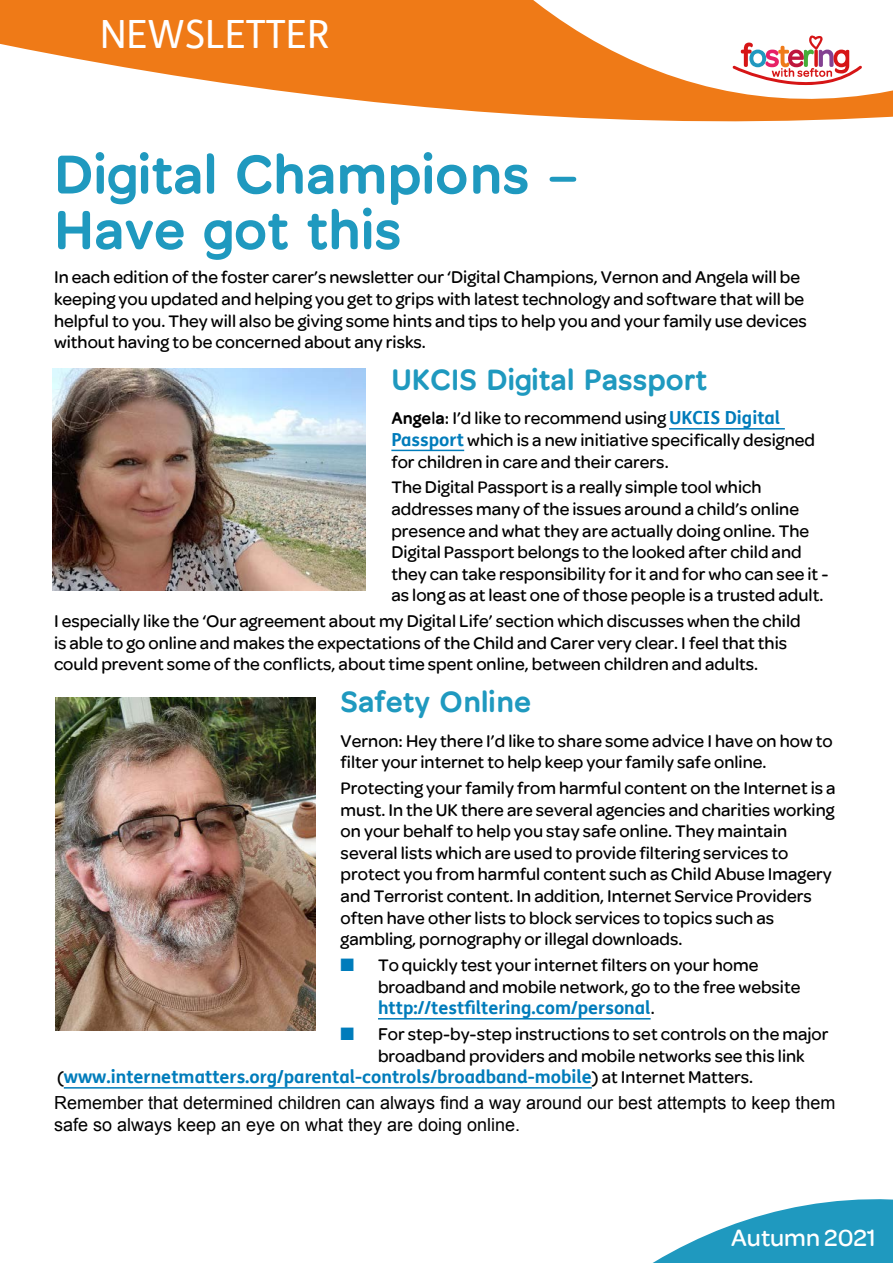
<style>
.page{position:relative;width:893px;height:1263px;background:#fff}
.page>*{position:absolute;margin:0;border:0;box-sizing:border-box;transform-origin:0 0}
.Heading_Blue{font:58.5px/55.5px "Omneisg Bold normal i";color:#1f99bf}
.t1{font:39px "FS Me";color:#fff}
.Heading_2_Blue{font:31.5px "Omneisg Bold normal i";color:#1f99bf}
.t2{font:500 25.05px "Omneiz";color:#fff}
.Body{font:500 18px/21.6px "Omneiz";color:#000}
.t3{font:18px/21.6px "Arial";color:#000}
.Body-2{font:700 18px "FS Me";color:#007cbb}
.s1{font-weight:700}
.s2{font-family:"FS Me";font-weight:700;color:#007cbb}
.s3{color:#007cbb}
.s4{font-family:"Omneiz";font-weight:500;color:#000}
</style>
<div class="page">
<svg style="left:0;top:0;width:785px;height:439px"></svg>
<svg style="left:400px;top:0;width:493px;height:178px"></svg>
<svg style="left:733px;top:36px;width:129px;height:49px"></svg>
<hr style="left:669px;top:428px;width:116px;height:1px;background:#007cbb">
<hr style="left:391px;top:450px;width:73px;height:1px;background:#007cbb">
<hr style="left:378px;top:1018px;width:273px;height:1px;background:#007cbb">
<hr style="left:64px;top:1087px;width:528px;height:1px;background:#007cbb">
<img style="left:52px;top:368px;width:313px;height:222px">
<img style="left:55px;top:697px;width:260px;height:334px">
<svg style="left:653px;top:1199px;width:240px;height:64px;fill:#1f99bf"></svg>
<h2 class="t1" style="left:100px;top:8px;width:231px">NEWSLETTER</h2>
<p class="Heading_Blue" style="left:54px;top:146px;width:526px">Digital Champions –<br>Have got this</p>
<p class="Body" style="left:54px;top:267px;width:754px">In each edition of the foster carer’s newsletter our ‘Digital Champions, Vernon and Angela will be keeping you updated and helping you get to grips with latest technology and software that will be helpful to you. They will also be giving some hints and tips to help you and your family use devices without having to be concerned about any risks.</p>
<p class="Heading_2_Blue" style="left:391px;top:362px;width:317px">UKCIS Digital Passport</p>
<p class="Body" style="left:391px;top:408px;width:425px"><span class="s1">Angela:</span> I’d like to recommend using <span class="s2">UKCIS Digital<br>Passport</span> which is a new initiative specifically designed for children in care and their carers.</p>
<p class="Body" style="left:391px;top:477px;width:439px">The Digital Passport is a really simple tool which addresses many of the issues around a child’s online presence and what they are actually doing online. The Digital Passport belongs to the looked after child and they can take responsibility for it and for who can see it - as long as at least one of those people is a trusted adult.</p>
<p class="Body" style="left:54px;top:610px;width:748px">I especially like the ‘Our agreement about my Digital Life’ section which discusses when the child is able to go online and makes the expectations of the Child and Carer very clear. I feel that this could prevent some of the conflicts, about time spent online, between children and adults.</p>
<p class="Heading_2_Blue" style="left:341px;top:684px;width:192px">Safety Online</p>
<p class="Body" style="left:341px;top:730px;width:494px">Vernon: Hey there I’d like to share some advice I have on how to filter your internet to help keep your family safe online.</p>
<p class="Body" style="left:341px;top:777px;width:497px">Protecting your family from harmful content on the Internet is a must. In the UK there are several agencies and charities working on your behalf to help you stay safe online. They maintain several lists which are used to provide filtering services to protect you from harmful content such as Child Abuse Imagery and Terrorist content. In addition, Internet Service Providers often have other lists to block services to topics such as gambling, pornography or illegal downloads.</p>
<p class="Body" style="left:378px;top:954px;width:424px;text-indent:-37px"><span class="s3">■</span> To quickly test your internet filters on your home broadband and mobile network, go to the free website <span class="s2">http://testfiltering.com/personal</span>.</p>
<p class="Body" style="left:378px;top:1023px;width:452px;text-indent:-37px"><span class="s3">■</span> For step-by-step instructions to set controls on the major broadband providers and mobile networks see this link</p>
<p class="Body-2" style="left:57px;top:1063px;width:698px"><span class="s4">(</span>www.internetmatters.org/parental-controls/broadband-mobile<span class="s4">) at Internet Matters.</span></p>
<p class="t3" style="left:54px;top:1092px;width:783px">Remember that determined children can always find a way around our best attempts to keep them safe so always keep an eye on what they are doing online.</p>
<h3 class="t2" style="left:731px;top:1223px;width:146px">Autumn 2021</h3>
</div>
